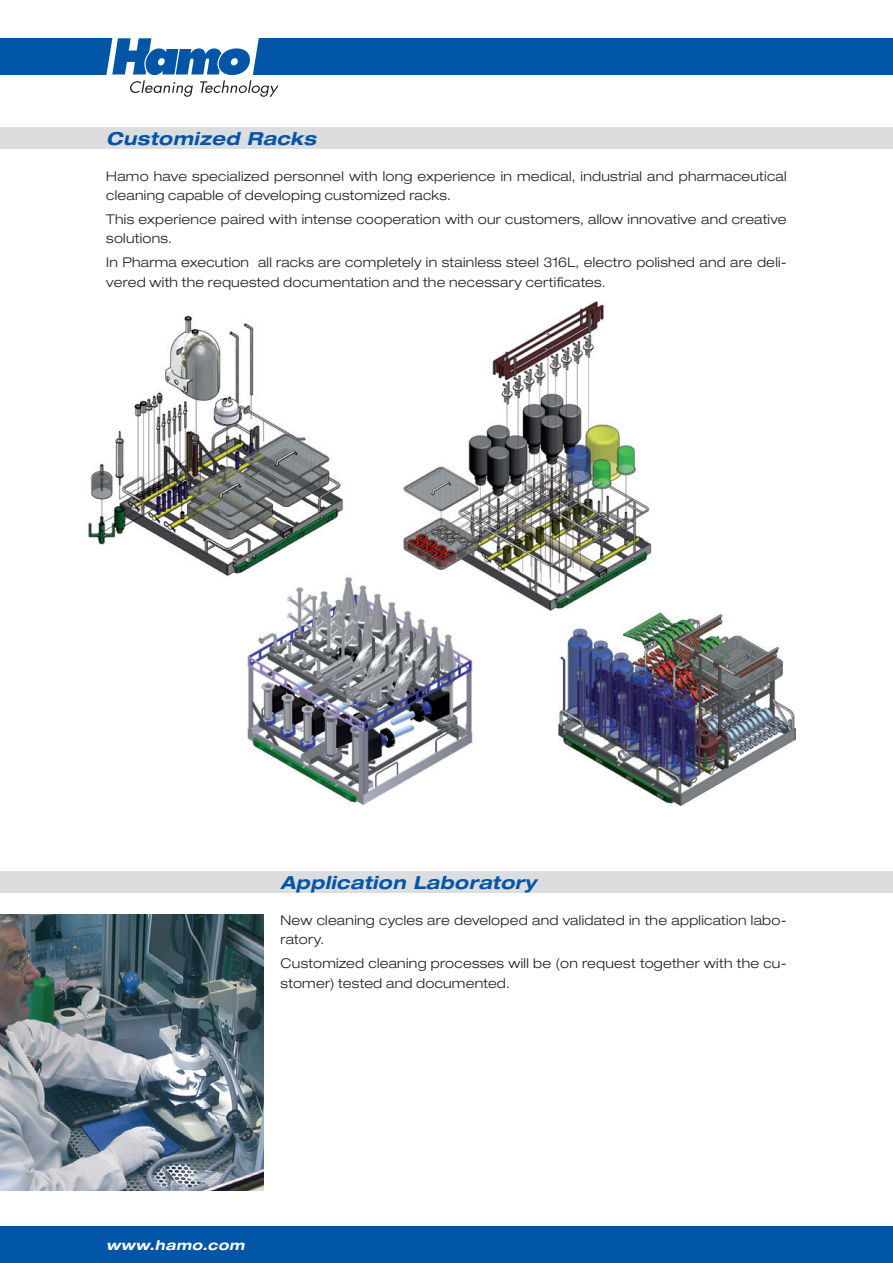
<style>
.page{position:relative;width:893px;height:1263px;background:#fff}
.page>*{position:absolute;margin:0;border:0;box-sizing:border-box;transform-origin:0 0}
.t1{font:italic 700 expanded 18px "Helvetica Neue";letter-spacing:.025em;color:#0155a7}
.t2{font:300 expanded 13.5px/19.5px "Helvetica Neue";letter-spacing:.02em;color:#231f20}
.t3{font:italic 700 expanded 13.5px "Helvetica Neue";letter-spacing:.035em;color:#fff}
</style>
<div class="page">
<img style="left:403px;top:301px;width:249px;height:310px">
<img style="left:87px;top:315px;width:257px;height:261px">
<img style="left:559px;top:613px;width:237px;height:192px">
<img style="left:231px;top:575px;width:254px;height:230px">
<div style="left:0;top:1227px;width:893px;height:36px;background:#0155a7"></div>
<div style="left:0;top:38px;width:893px;height:36px;background:#0155a7"></div>
<svg style="left:105px;top:38px;width:174px;height:59px"></svg>
<div style="left:0;top:128px;width:893px;height:21px;background:#dcdddf"></div>
<div style="left:0;top:872px;width:893px;height:21px;background:#dcdddf"></div>
<img style="left:0;top:914px;width:264px;height:277px">
<h1 class="t1" style="left:106px;top:128px;width:211px">Customized Racks</h1>
<p class="t2" style="left:106px;top:166px;width:682px">Hamo have specialized personnel with long experience in medical, industrial and pharmaceutical cleaning capable of developing customized racks.</p>
<p class="t2" style="left:106px;top:209px;width:682px">This experience paired with intense cooperation with our customers, allow innovative and creative solutions.</p>
<p class="t2" style="left:106px;top:252px;width:682px">In Pharma execution all racks are completely in stainless steel 316L, electro polished and are deli&shy;vered with the requested documentation and the necessary certificates.</p>
<h1 class="t1" style="left:281px;top:872px;width:257px">Application Laboratory</h1>
<p class="t2" style="left:281px;top:910px;width:507px">New cleaning cycles are developed and validated in the application labo&shy;ratory.</p>
<p class="t2" style="left:281px;top:953px;width:507px">Customized cleaning processes will be (on request together with the cu&shy;stomer) tested and documented.</p>
<p class="t3" style="left:106px;top:1237px;width:140px">www.hamo.com</p>
</div>
